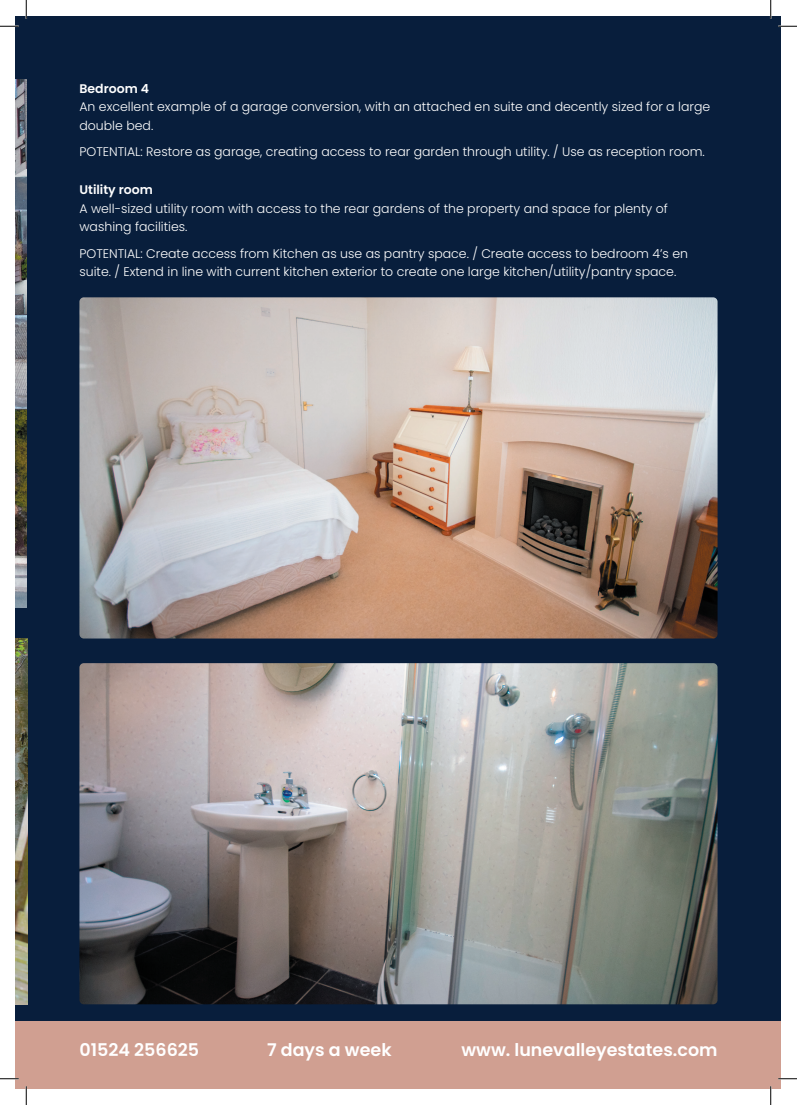
<style>
.page{position:relative;width:797px;height:1105px;background:#fff}
.page>*{position:absolute;margin:0;border:0;box-sizing:border-box;transform-origin:0 0}
.t1{font:600 17.5px "Poppins";color:#fff}
.t2{font:300 12.5px/18.8px "Poppins";color:#fff}
.t3{font:600 12.5px "Poppins";color:#fff}
</style>
<div class="page">
<div style="left:16px;top:16px;width:764px;height:1073px;background:#081e3c"></div>
<div style="left:16px;top:1021px;width:764px;height:68px;background:#d09f91"></div>
<img style="left:16px;top:79px;width:10px;height:528px">
<img style="left:16px;top:638px;width:11px;height:366px">
<img style="left:79px;top:663px;width:638px;height:341px">
<img style="left:79px;top:297px;width:638px;height:341px">
<svg style="left:0;top:25px;width:19px;height:2px"></svg>
<svg style="left:778px;top:25px;width:19px;height:2px"></svg>
<svg style="left:0;top:1078px;width:19px;height:1px"></svg>
<svg style="left:778px;top:1078px;width:19px;height:1px"></svg>
<svg style="left:25px;top:0;width:2px;height:19px"></svg>
<svg style="left:25px;top:1086px;width:2px;height:19px"></svg>
<svg style="left:770px;top:0;width:1px;height:19px"></svg>
<svg style="left:770px;top:1086px;width:1px;height:19px"></svg>
<p class="t3" style="left:79px;top:81px;width:71px">Bedroom 4</p>
<p class="t2" style="left:79px;top:98px;width:632px">An excellent example of a garage conversion, with an attached en suite and decently sized for a large double bed.</p>
<p class="t2" style="left:79px;top:143px;width:627px">POTENTIAL: Restore as garage, creating access to rear garden through utility. / Use as reception room.</p>
<p class="t3" style="left:79px;top:182px;width:75px">Utility room</p>
<p class="t2" style="left:79px;top:199px;width:590px">A well-sized utility room with access to the rear gardens of the property and space for plenty of washing facilities.</p>
<p class="t2" style="left:79px;top:244px;width:610px">POTENTIAL: Create access from Kitchen as use as pantry space. / Create access to bedroom 4’s en suite. / Extend in line with current kitchen exterior to create one large kitchen/utility/pantry space.</p>
<h1 class="t1" style="left:79px;top:1040px;width:121px">01524 256625</h1>
<h1 class="t1" style="left:267px;top:1040px;width:126px">7 days a week</h1>
<h1 class="t1" style="left:461px;top:1040px;width:257px">www. lunevalleyestates.com</h1>
</div>
